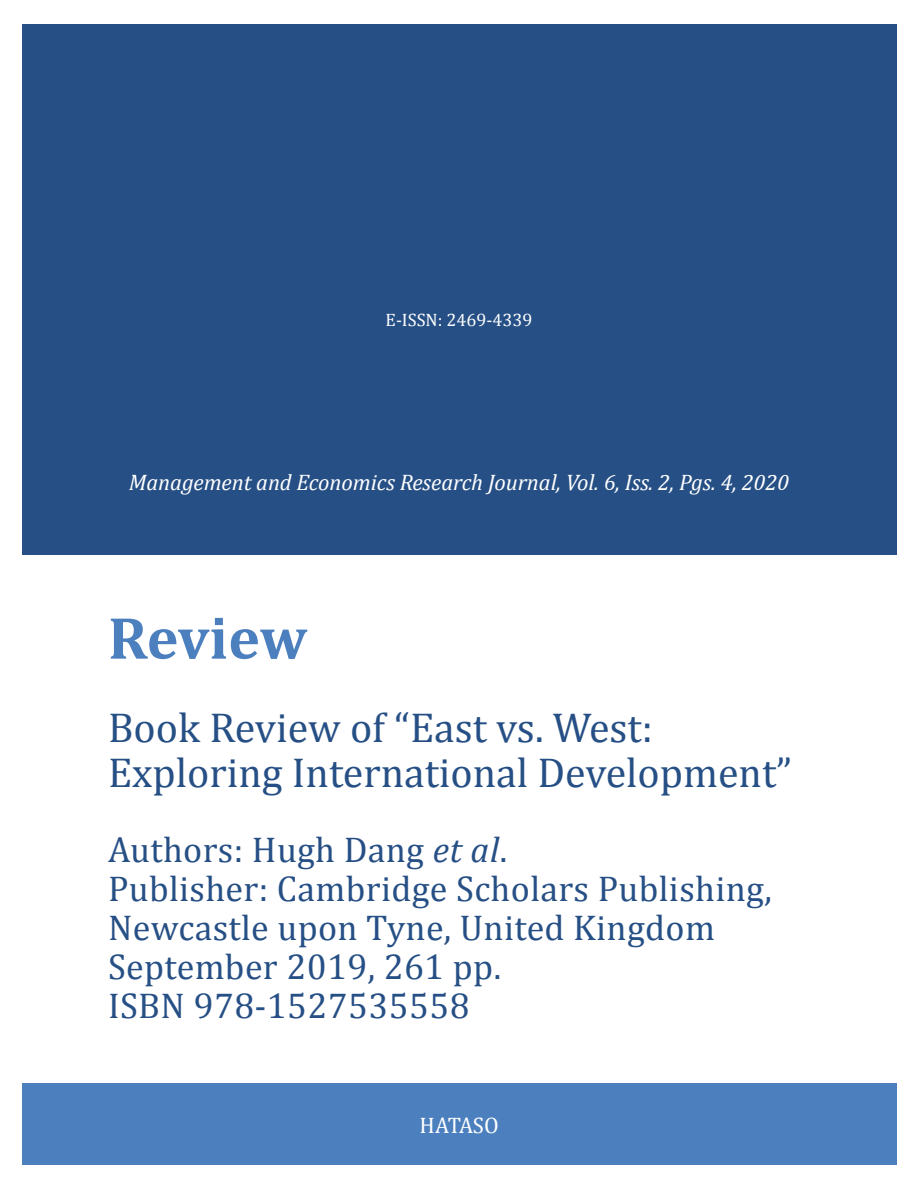
<style>
.page{position:relative;width:918px;height:1188px;background:#fff}
.page>*{position:absolute;margin:0;border:0;box-sizing:border-box;transform-origin:0 0}
.t1{font:700 60px "Cambria";letter-spacing:-.01em;color:#4c7fbe}
.t2{font:42px/45px "Cambria";color:#264f85}
.t3{font:36px/39px "Cambria";letter-spacing:.01em;color:#264f85}
.t4{font:italic 22.5px "Cambria";letter-spacing:-.005em;color:#fff}
.t5{font:22.5px "Cambria";letter-spacing:-.015em;color:#fff}
.t6{font:18px "Cambria";color:#fff}
.s1{font-style:italic}
</style>
<div class="page">
<div style="left:22px;top:1083px;width:875px;height:82px;background:#4c7fbe"></div>
<div style="left:22px;top:24px;width:874px;height:531px;background:#264f85"></div>
<p class="t6" style="left:386px;top:309px;width:148px">E-ISSN: 2469-4339</p>
<p class="t4" style="left:129px;top:467px;width:662px">Management and Economics Research Journal, Vol. 6, Iss. 2, Pgs. 4, 2020</p>
<h1 class="t1" style="left:108px;top:596px;width:201px">Review</h1>
<p class="t2" style="left:108px;top:705px;width:686px">Book Review of “East vs. West:<br>Exploring International Development”</p>
<p class="t3" style="left:108px;top:830px;width:665px">Authors: Hugh Dang <span class="s1">et al</span>.<br>Publisher: Cambridge Scholars Publishing,<br>Newcastle upon Tyne, United Kingdom<br>September 2019, 261 pp.<br>ISBN 978-1527535558</p>
<p class="t5" style="left:420px;top:1112px;width:81px">HATASO</p>
</div>
